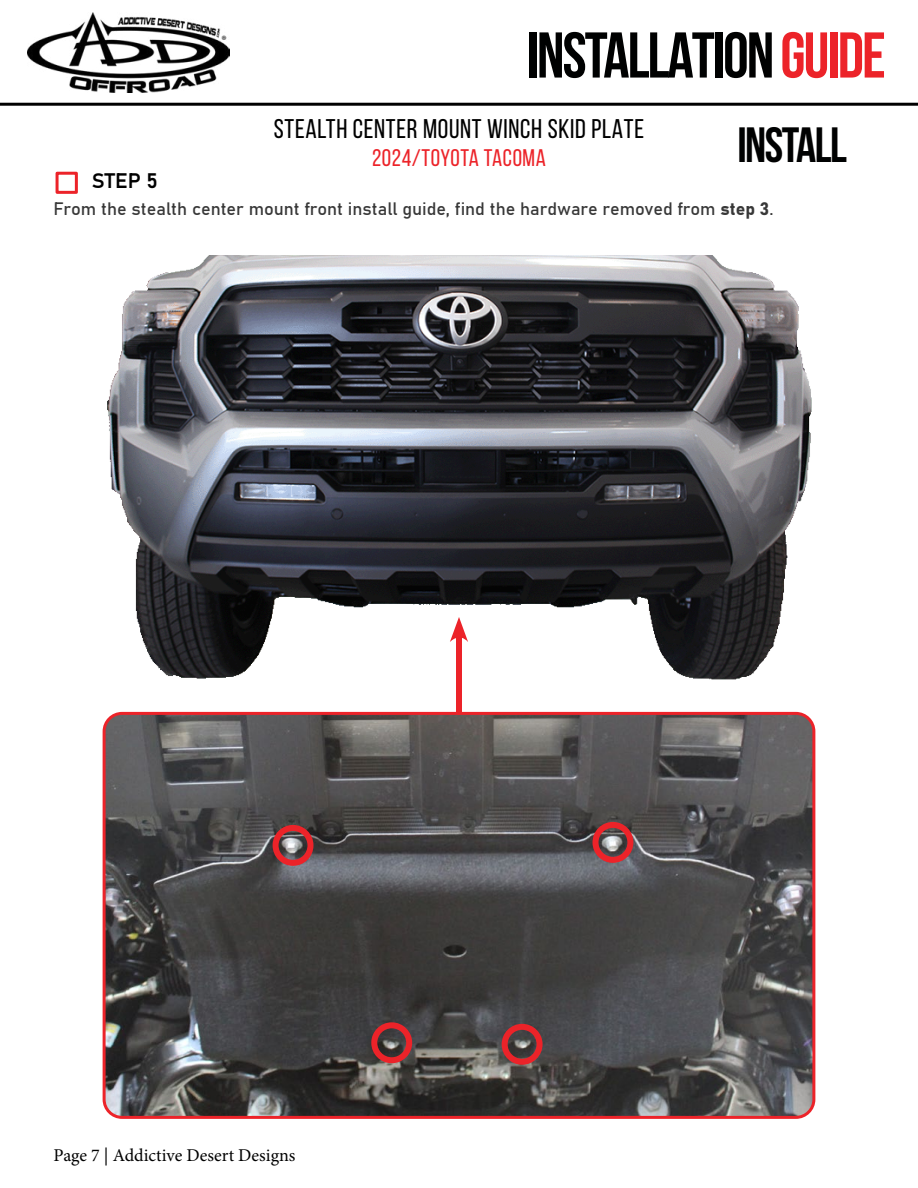
<style>
.page{position:relative;width:918px;height:1188px;background:#fff}
.page>*{position:absolute;margin:0;border:0;box-sizing:border-box;transform-origin:0 0}
.t1{font:700 64.5px "Bebas Neue";letter-spacing:-.03em;color:#000101}
.t2{font:700 49.5px "Bebas Neue";letter-spacing:-.03em;color:#000101}
.t3{font:27px "Bebas Neue";letter-spacing:.025em;color:#000}
.t4{font:24px "Bebas Neue";letter-spacing:.025em;color:#ec2329}
.t5{font:21px "Bahnschrift";color:#000}
.t6{font:18px "Bahnschrift";color:#383838}
.t7{font:18px "Minion Pro";color:#000}
.s1{color:#ec2329}
</style>
<div class="page">
<hr style="left:0;top:103px;width:918px;height:3px;background:#000">
<img style="left:27px;top:12px;width:203px;height:80px">
<div style="left:56px;top:172px;width:22px;height:22px;border:3px solid #ec2329"></div>
<img style="left:107px;top:256px;width:705px;height:424px">
<img style="left:104px;top:713px;width:710px;height:402px">
<div style="left:103px;top:712px;width:712px;height:407px;border:3px solid #ec2329;border-radius:18px"></div>
<div style="left:273px;top:825px;width:40px;height:41px;border:6px solid #ec2329;border-radius:50%"></div>
<div style="left:592px;top:822px;width:41px;height:41px;border:6px solid #ec2329;border-radius:50%"></div>
<div style="left:371px;top:1022px;width:41px;height:41px;border:6px solid #ec2329;border-radius:50%"></div>
<div style="left:502px;top:1024px;width:41px;height:41px;border:6px solid #ec2329;border-radius:50%"></div>
<div style="left:456px;top:632px;width:6px;height:80px;background:#ec2329"></div>
<svg style="left:450px;top:617px;width:18px;height:25px"></svg>
<h1 class="t1" style="left:527px;top:20px;width:361px">INSTALLATION<span class="s1">guide</span></h1>
<h3 class="t3" style="left:274px;top:114px;width:372px">STEALTH CENTER MOUNT WINCH SKID PLATE</h3>
<h3 class="t4" style="left:372px;top:145px;width:175px">2024/TOYOTA TACOMA</h3>
<h2 class="t2" style="left:737px;top:117px;width:111px">INSTALL</h2>
<p class="t5" style="left:92px;top:165px;width:68px">STEP 5</p>
<p class="t6" style="left:54px;top:195px;width:722px">From the stealth center mount front install guide, find the hardware removed from step 3.</p>
<p class="t7" style="left:54px;top:1143px;width:243px">Page 7 | Addictive Desert Designs</p>
</div>
